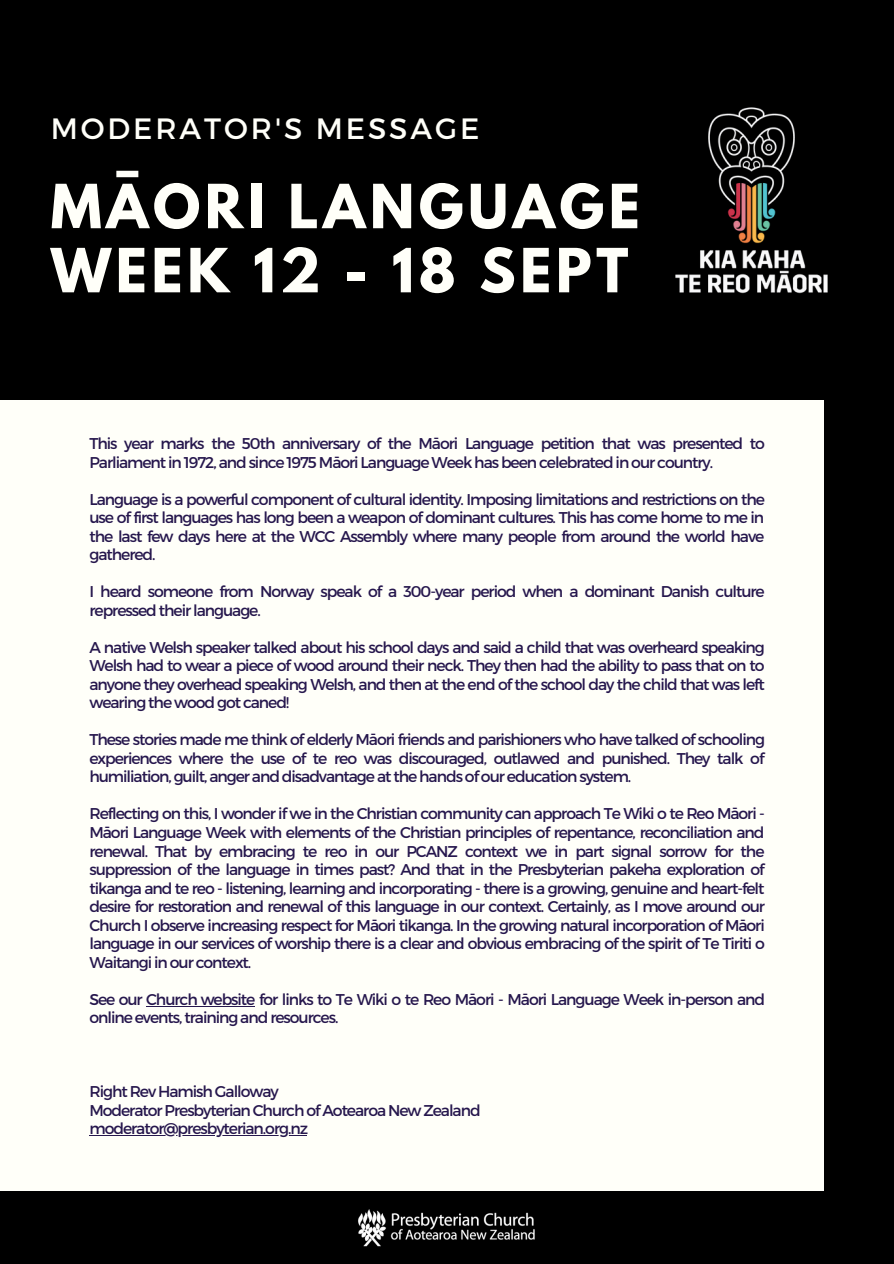
<style>
.page{position:relative;width:894px;height:1264px;background:#fff}
.page>*{position:absolute;margin:0;border:0;box-sizing:border-box;transform-origin:0 0}
.t1{font:700 53.85px/64.1px "League Spartan";letter-spacing:.085em;color:#fffff9}
.t2{font:29.4px "Montserrat";letter-spacing:.1em;color:#fffff9}
.t3{font:15.6px/18.5px "Montserrat";letter-spacing:-.065em;color:#26174d}
</style>
<div class="page">
<div style="left:0;top:0;width:893px;height:1263px;background:#fffff9"></div>
<div style="left:0;top:0;width:893px;height:400px;background:#000"></div>
<div style="left:823px;top:389px;width:70px;height:874px;background:#000"></div>
<div style="left:0;top:1191px;width:893px;height:72px;background:#000"></div>
<img style="left:358px;top:1209px;width:177px;height:38px">
<hr style="left:146px;top:1005px;width:108px;height:1px;background:#26174d">
<hr style="left:89px;top:1135px;width:218px;height:1px;background:#26174d">
<img style="left:675px;top:107px;width:153px;height:187px">
<h2 class="t2" style="left:51px;top:110px;width:430px">MODERATOR'S MESSAGE</h2>
<h1 class="t1" style="left:51px;top:181px;width:590px">MĀORI LANGUAGE<br>WEEK 12 - 18 SEPT</h1>
<p class="t3" style="left:89px;top:433px;width:677px">This year marks the 50th anniversary of the Māori Language petition that was presented to<br>Parliament in 1972, and since 1975 Māori Language Week has been celebrated in our country.</p>
<p class="t3" style="left:89px;top:489px;width:676px;text-align:justify">Language is a powerful component of cultural identity. Imposing limitations and restrictions on the use of first languages has long been a weapon of dominant cultures. This has come home to me in the last few days here at the WCC Assembly where many people from around the world have gathered.</p>
<p class="t3" style="left:89px;top:581px;width:676px">I heard someone from Norway speak of a 300-year period when a dominant Danish culture repressed their language.</p>
<p class="t3" style="left:89px;top:637px;width:676px;text-align:justify">A native Welsh speaker talked about his school days and said a child that was overheard speaking Welsh had to wear a piece of wood around their neck. They then had the ability to pass that on to anyone they overhead speaking Welsh, and then at the end of the school day the child that was left wearing the wood got caned!</p>
<p class="t3" style="left:89px;top:729px;width:677px;text-align:justify">These stories made me think of elderly Māori friends and parishioners who have talked of schooling experiences where the use of te reo was discouraged, outlawed and punished. They talk of humiliation, guilt, anger and disadvantage at the hands of our education system.</p>
<p class="t3" style="left:89px;top:804px;width:677px;text-align:justify">Reflecting on this, I wonder if we in the Christian community can approach Te Wiki o te Reo Māori - Māori Language Week with elements of the Christian principles of repentance, reconciliation and renewal. That by embracing te reo in our PCANZ context we in part signal sorrow for the suppression of the language in times past? And that in the Presbyterian pakeha exploration of tikanga and te reo - listening, learning and incorporating - there is a growing, genuine and heart-felt desire for restoration and renewal of this language in our context. Certainly, as I move around our Church I observe increasing respect for Māori tikanga. In the growing natural incorporation of Māori language in our services of worship there is a clear and obvious embracing of the spirit of Te Tiriti o Waitangi in our context.</p>
<p class="t3" style="left:89px;top:989px;width:677px">See our Church website for links to Te Wiki o te Reo Māori - Māori Language Week in-person and online events, training and resources.</p>
<p class="t3" style="left:89px;top:1081px;width:392px">Right Rev Hamish Galloway<br>Moderator Presbyterian Church ofAotearoa New Zealand moderator@presbyterian.org.nz</p>
</div>
